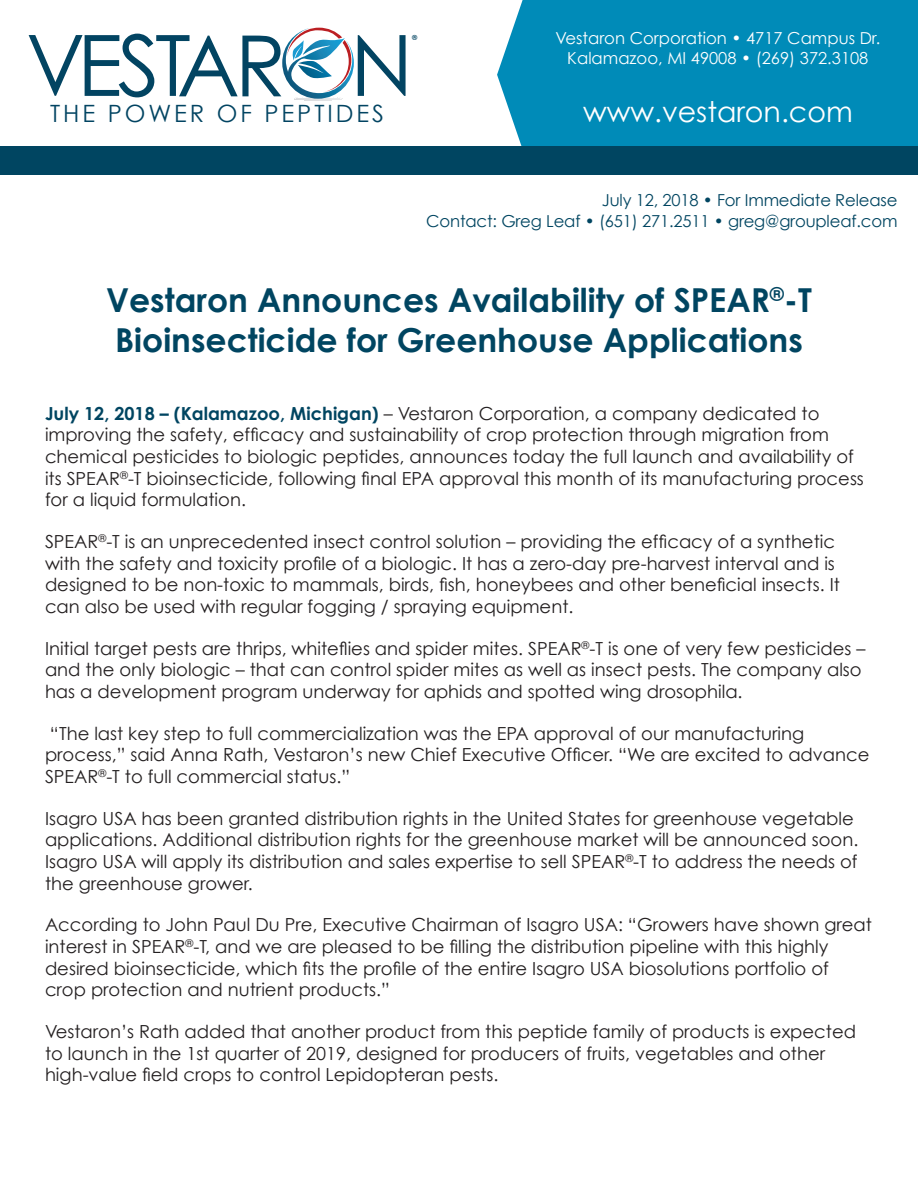
<style>
.page{position:relative;width:918px;height:1188px;background:#fff}
.page>*{position:absolute;margin:0;border:0;box-sizing:border-box;transform-origin:0 0}
.t1{font:700 33px/39.6px "Century Gothic";color:#004561}
.t2{font:28.5px "Century Gothic";color:#fff}
.t3{font:23.85px "Century Gothic";letter-spacing:.125em;color:#024462}
.t4{font:18px/21.6px "Century Gothic";color:#231f20}
.t5{font:16.5px "Century Gothic";letter-spacing:-.01em;color:#004561}
.t6{font:16.5px "Century Gothic";color:#fff}
.t7{font:700 6.9px "Century Gothic";color:#024462}
.s1{font-weight:700;color:#004561}
</style>
<div class="page">
<div style="left:497px;top:0;width:421px;height:146px;background:#008bb8"></div>
<svg style="left:29px;top:34px;width:252px;height:63px"></svg>
<img style="left:282px;top:45px;width:72px;height:36px">
<svg style="left:287px;top:28px;width:64px;height:73px"></svg>
<svg style="left:358px;top:35px;width:48px;height:61px"></svg>
<div style="left:0;top:146px;width:918px;height:28px;background:#004561"></div>
<p class="t3" style="left:50px;top:99px;width:335px">THE POWER OF PEPTIDES</p>
<p class="t7" style="left:412px;top:33px;width:7px">®</p>
<p class="t6" style="left:556px;top:28px;width:326px">Vestaron Corporation • 4717 Campus Dr.</p>
<p class="t6" style="left:567px;top:48px;width:303px">Kalamazoo, MI 49008 • (269) 372.3108</p>
<p class="t2" style="left:583px;top:95px;width:271px">www.vestaron.com</p>
<p class="t5" style="left:602px;top:190px;width:297px">July 12, 2018 • For Immediate Release</p>
<p class="t5" style="left:426px;top:211px;width:473px">Contact: Greg Leaf • (651) 271.2511 • greg@groupleaf.com</p>
<p class="t1" style="left:106px;top:280px;width:707px">Vestaron Announces Availability of SPEAR<sup>®</sup>-T<br>Bioinsecticide for Greenhouse Applications</p>
<p class="t4" style="left:45px;top:402px;width:820px"><span class="s1">July 12, 2018 – (Kalamazoo, Michigan)</span> – Vestaron Corporation, a company dedicated to improving the safety, efficacy and sustainability of crop protection through migration from chemical pesticides to biologic peptides, announces today the full launch and availability of its SPEAR<sup>®</sup>-T bioinsecticide, following final EPA approval this month of its manufacturing process for a liquid formulation.</p>
<p class="t4" style="left:45px;top:531px;width:796px">SPEAR<sup>®</sup>-T is an unprecedented insect control solution – providing the efficacy of a synthetic with the safety and toxicity profile of a biologic. It has a zero-day pre-harvest interval and is designed to be non-toxic to mammals, birds, fish, honeybees and other beneficial insects. It can also be used with regular fogging / spraying equipment.</p>
<p class="t4" style="left:45px;top:637px;width:822px">Initial target pests are thrips, whiteflies and spider mites. SPEAR<sup>®</sup>-T is one of very few pesticides – and the only biologic – that can control spider mites as well as insect pests. The company also has a development program underway for aphids and spotted wing drosophila.</p>
<p class="t4" style="left:45px;top:722px;width:826px">“The last key step to full commercialization was the EPA approval of our manufacturing process,” said Anna Rath, Vestaron’s new Chief Executive Officer. “We are excited to advance<br>SPEAR<sup>®</sup>-T to full commercial status.”</p>
<p class="t4" style="left:45px;top:807px;width:815px">Isagro USA has been granted distribution rights in the United States for greenhouse vegetable applications. Additional distribution rights for the greenhouse market will be announced soon.<br>Isagro USA will apply its distribution and sales expertise to sell SPEAR<sup>®</sup>-T to address the needs of the greenhouse grower.</p>
<p class="t4" style="left:45px;top:914px;width:829px">According to John Paul Du Pre, Executive Chairman of Isagro USA: “Growers have shown great interest in SPEAR<sup>®</sup>-T, and we are pleased to be filling the distribution pipeline with this highly desired bioinsecticide, which fits the profile of the entire Isagro USA biosolutions portfolio of crop protection and nutrient products.”</p>
<p class="t4" style="left:45px;top:1021px;width:813px">Vestaron’s Rath added that another product from this peptide family of products is expected to launch in the 1st quarter of 2019, designed for producers of fruits, vegetables and other high-value field crops to control Lepidopteran pests.</p>
</div>
